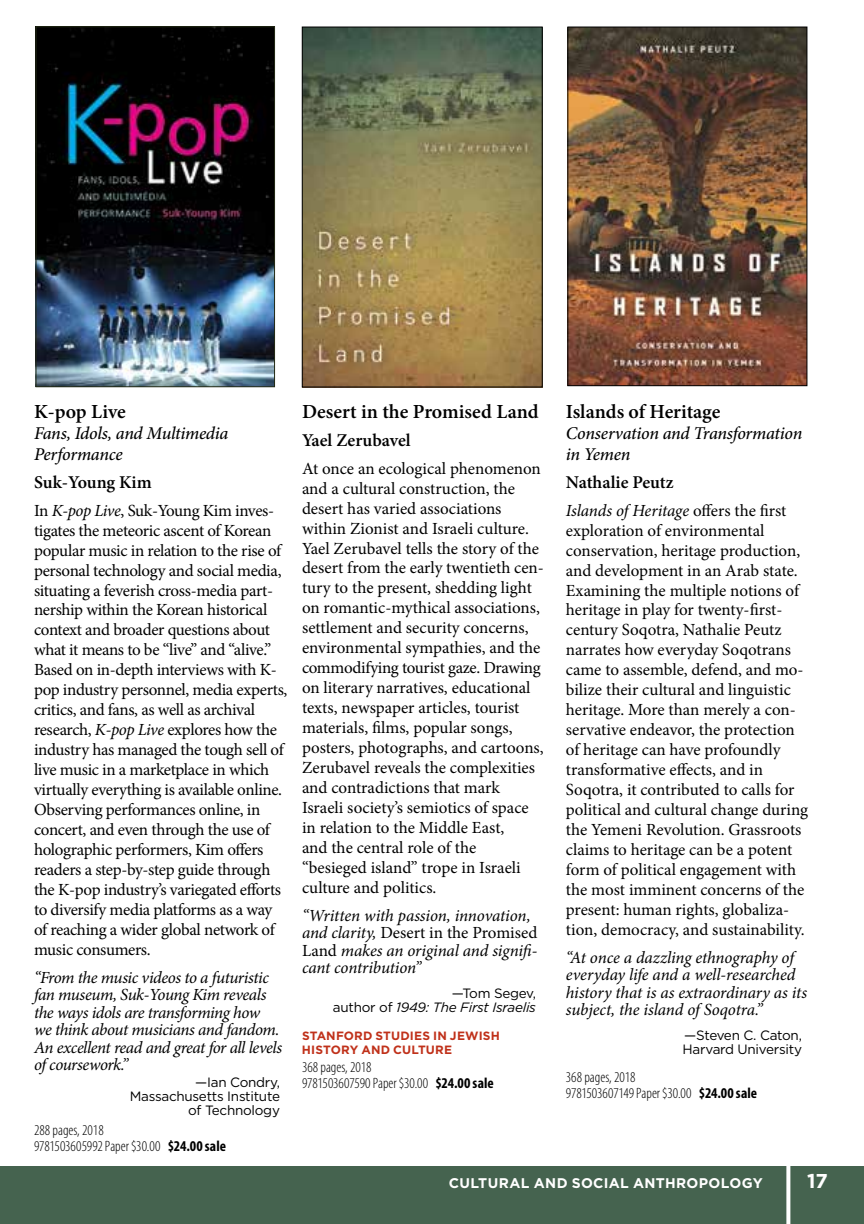
<style>
.page{position:relative;width:864px;height:1224px;background:#fff}
.page>*{position:absolute;margin:0;border:0;box-sizing:border-box;transform-origin:0 0}
.t1{font:600 20px "Minion Pro";color:#000}
.t2{font:700 20px "Gotham";color:#fff}
.t3{font:italic 500 18px/21px "Minion Pro";letter-spacing:-.015em;color:#000}
.t4{font:600 18px "Minion Pro";letter-spacing:-.005em;color:#000}
.t5{font:17px/20px "Minion Pro";letter-spacing:-.01em;color:#000}
.t6{font:italic 17px/17.4px "Minion Pro";letter-spacing:-.015em;color:#000}
.t7{font:300 condensed 15px/16px "Myriad Pro";color:#000}
.t8{font:700 14px "Gotham";color:#fff}
.t9{font:13.6px/14px "Gotham";letter-spacing:-.02em;color:#000;text-align:right}
.t10{font:italic 13.6px/14px "Gotham";letter-spacing:-.02em;color:#000;text-align:right}
.t11{font:700 12px/14px "Gotham";letter-spacing:.01em;color:#c0311a}
.s1{font-style:italic}
.s2{font-weight:700}
.s3{font-style:normal}
</style>
<div class="page">
<div style="left:0;top:1166px;width:864px;height:58px;background:#45634f"></div>
<svg style="left:786px;top:1166px;width:4px;height:58px"></svg>
<img style="left:38px;top:29px;width:235px;height:356px">
<div style="left:36px;top:27px;width:239px;height:360px;border:1px solid #242b15"></div>
<img style="left:304px;top:29px;width:237px;height:356px">
<div style="left:302px;top:27px;width:241px;height:360px;border:1px solid #000"></div>
<img style="left:570px;top:29px;width:235px;height:355px">
<div style="left:568px;top:27px;width:239px;height:359px;border:1px solid #000"></div>
<p class="t1" style="left:34px;top:397px;width:93px">K-pop Live</p>
<p class="t3" style="left:34px;top:422px;width:196px">Fans, Idols, and Multimedia<br>Performance</p>
<p class="t4" style="left:34px;top:469px;width:119px">Suk-Young Kim</p>
<p class="t5" style="left:34px;top:500px;width:255px">In <span class="s1">K-pop Live</span>, Suk-Young Kim inves&shy;tigates the meteoric ascent of Korean popular music in relation to the rise of personal technology and social media, situating a feverish cross-media part&shy;nership within the Korean historical context and broader questions about what it means to be “live” and “alive.” Based on in-depth interviews with K&shy;pop industry personnel, media experts, critics, and fans, as well as archival research, <span class="s1">K-pop Live</span> explores how the industry has managed the tough sell of live music in a marketplace in which virtually everything is available online.<br>Observing performances online, in concert, and even through the use of holographic performers, Kim offers readers a step-by-step guide through the K-pop industry’s variegated efforts to diversify media platforms as a way of reaching a wider global network of music consumers.</p>
<p class="t6" style="left:34px;top:969px;width:250px">“From the music videos to a futuristic fan museum, Suk-Young Kim reveals the ways idols are transforming how we think about musicians and fandom.<br>An excellent read and great for all levels of coursework.”</p>
<p class="t9" style="left:130px;top:1074px;width:152px">—Ian Condry,<br>Massachusetts Institute of Technology</p>
<p class="t7" style="left:34px;top:1121px;width:194px">288 pages, 2018<br>9781503605992 Paper $30.00 <span class="s2">$24.00 sale</span></p>
<p class="t1" style="left:302px;top:397px;width:238px">Desert in the Promised Land</p>
<p class="t4" style="left:302px;top:427px;width:110px">Yael Zerubavel</p>
<p class="t5" style="left:302px;top:458px;width:244px">At once an ecological phenomenon and a cultural construction, the desert has varied associations within Zionist and Israeli culture.<br>Yael Zerubavel tells the story of the desert from the early twentieth cen&shy;tury to the present, shedding light on romantic-mythical associations, settlement and security concerns, environmental sympathies, and the commodifying tourist gaze. Drawing on literary narratives, educational texts, newspaper articles, tourist materials, films, popular songs, posters, photographs, and cartoons, Zerubavel reveals the complexities and contradictions that mark Israeli society’s semiotics of space in relation to the Middle East,<br>and the central role of the “besieged island” trope in Israeli culture and politics.</p>
<p class="t6" style="left:302px;top:907px;width:237px">“Written with passion, innovation, and clarity, <span class="s3">Desert in the Promised<br>Land</span> makes an original and signifi&shy;cant contribution”</p>
<p class="t10" style="left:333px;top:985px;width:205px"><span class="s3">—Tom Segev,<br>author of</span> 1949: The First Israelis</p>
<p class="t11" style="left:302px;top:1028px;width:199px">STANFORD STUDIES IN JEWISH<br>H ISTORY AND CU LTU RE</p>
<p class="t7" style="left:302px;top:1058px;width:193px">368 pages, 2018<br>9781503607590 Paper $30.00 <span class="s2">$24.00 sale</span></p>
<p class="t1" style="left:566px;top:397px;width:156px">Islands of Heritage</p>
<p class="t3" style="left:566px;top:422px;width:238px">Conservation and Transformation in Yemen</p>
<p class="t4" style="left:566px;top:469px;width:109px">Nathalie Peutz</p>
<p class="t5" style="left:566px;top:500px;width:244px"><span class="s1">Islands of Heritage</span> offers the first exploration of environmental conservation, heritage production, and development in an Arab state.<br>Examining the multiple notions of heritage in play for twenty-first&shy;century Soqotra, Nathalie Peutz narrates how everyday Soqotrans came to assemble, defend, and mo&shy;bilize their cultural and linguistic heritage. More than merely a con&shy;servative endeavor, the protection of heritage can have profoundly transformative effects, and in Soqotra, it contributed to calls for political and cultural change during the Yemeni Revolution. Grassroots claims to heritage can be a potent form of political engagement with the most imminent concerns of the present: human rights, globaliza&shy;tion, democracy, and sustainability.</p>
<p class="t6" style="left:566px;top:949px;width:243px">“At once a dazzling ethnography of everyday life and a well-researched history that is as extraordinary as its subject, the island of Soqotra.”</p>
<p class="t9" style="left:683px;top:1027px;width:121px;text-align:left">—Steven C. Caton,<br>Harvard University</p>
<p class="t7" style="left:566px;top:1068px;width:193px">368 pages, 2018<br>9781503607149 Paper $30.00 <span class="s2">$24.00 sale</span></p>
<p class="t8" style="left:449px;top:1175px;width:61px">CULTURAL</p>
<p class="t8" style="left:534px;top:1175px;width:12px">AND</p>
<p class="t8" style="left:572px;top:1175px;width:11px">SOCIAL</p>
<p class="t8" style="left:633px;top:1175px;width:12px">ANTHRO</p>
<p class="t8" style="left:699px;top:1175px;width:22px">POLOGY</p>
<p class="t2" style="left:807px;top:1169px;width:22px">17</p>
</div>
